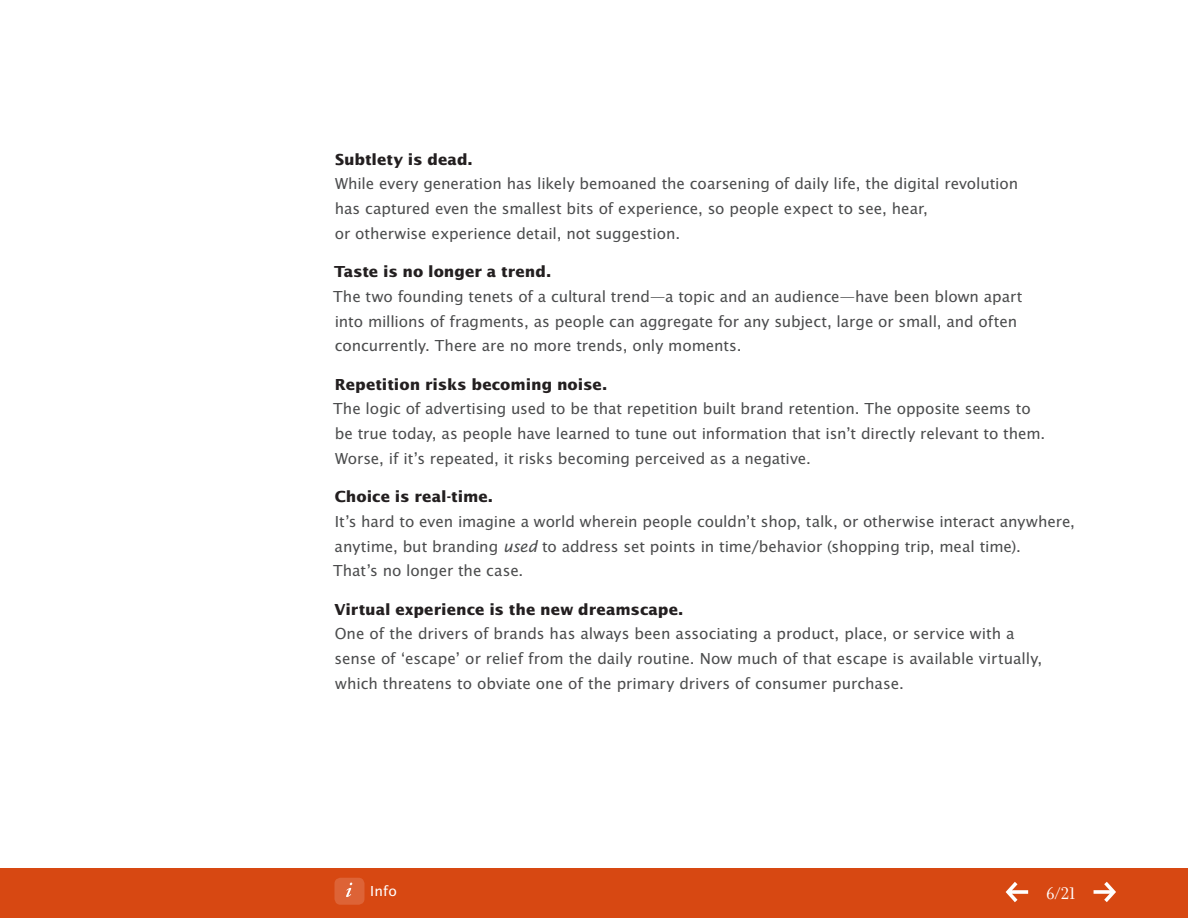
<style>
.page{position:relative;width:1188px;height:918px;background:#fff}
.page>*{position:absolute;margin:0;border:0;box-sizing:border-box;transform-origin:0 0}
.t1{font:18px "Filosofia OT";color:#fff}
.t2{font:16.5px/24.8px "Lucida Sans EFOP";letter-spacing:-.005em;color:#4b4c4d}
.t3{font:700 16.5px "Lucida Sans EFOP";letter-spacing:-.005em;color:#231f20}
.t4{font:15px "Lucida Sans EFOP";color:#fff}
.s1{font-style:italic;font-size:16.8px}
</style>
<div class="page">
<div style="left:0;top:869px;width:1188px;height:49px;background:#d74812"></div>
<div style="left:334px;top:878px;width:30px;height:27px;background:#dd6336;border-radius:6px"></div>
<svg style="left:346px;top:883px;width:6px;height:14px"></svg>
<svg style="left:1006px;top:882px;width:22px;height:20px"></svg>
<svg style="left:1094px;top:882px;width:22px;height:20px"></svg>
<p class="t3" style="left:335px;top:150px;width:139px">Subtlety is dead.</p>
<p class="t2" style="left:335px;top:172px;width:685px">While every generation has likely bemoaned the coarsening of daily life, the digital revolution has captured even the smallest bits of experience, so people expect to see, hear,<br>or otherwise experience detail, not suggestion.</p>
<p class="t3" style="left:334px;top:262px;width:219px">Taste is no longer a trend.</p>
<p class="t2" style="left:333px;top:285px;width:691px">The two founding tenets of a cultural trend—a topic and an audience—have been blown apart into millions of fragments, as people can aggregate for any subject, large or small, and often concurrently. There are no more trends, only moments.</p>
<p class="t3" style="left:335px;top:375px;width:274px">Repetition risks becoming noise.</p>
<p class="t2" style="left:333px;top:397px;width:714px">The logic of advertising used to be that repetition built brand retention. The opposite seems to be true today, as people have learned to tune out information that isn’t directly relevant to them.<br>Worse, if it’s repeated, it risks becoming perceived as a negative.</p>
<p class="t3" style="left:335px;top:487px;width:160px">Choice is real-time.</p>
<p class="t2" style="left:333px;top:510px;width:743px">It’s hard to even imagine a world wherein people couldn’t shop, talk, or otherwise interact anywhere, anytime, but branding <span class="s1">used</span> to address set points in time/behavior (shopping trip, meal time).<br>That’s no longer the case.</p>
<p class="t3" style="left:334px;top:600px;width:351px">Virtual experience is the new dreamscape.</p>
<p class="t2" style="left:335px;top:622px;width:709px">One of the drivers of brands has always been associating a product, place, or service with a sense of ‘escape’ or relief from the daily routine. Now much of that escape is available virtually, which threatens to obviate one of the primary drivers of consumer purchase.</p>
<p class="t4" style="left:370px;top:883px;width:28px">Info</p>
<p class="t1" style="left:1046px;top:884px;width:31px">6/21</p>
</div>
